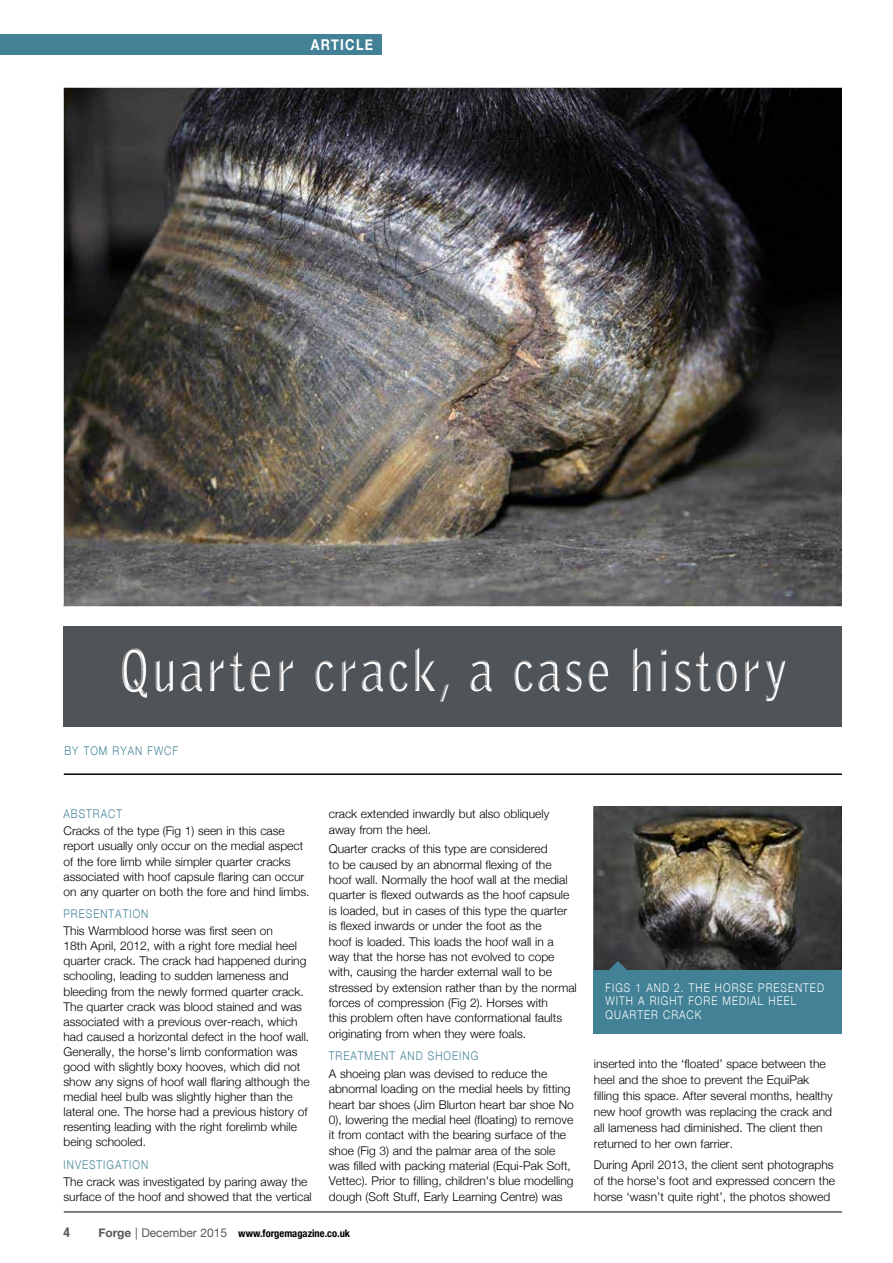
<style>
.page{position:relative;width:893px;height:1263px;background:#fff}
.page>*{position:absolute;margin:0;border:0;box-sizing:border-box;transform-origin:0 0}
.t1{font:700 58.5px "Bell Gothic Std";letter-spacing:.05em;color:#fff;scale:.85 1}
.t2{font:700 15px "Helvetica Neue";letter-spacing:.1em;color:#fff;scale:.85 1}
.t3{font:700 condensed 13.5px "Helvetica Neue";color:#58595b}
.t4{font:300 12px/15.5px "Helvetica Neue";color:#000}
.t5{font:300 12px "Helvetica Neue";letter-spacing:.1em;color:#428196;scale:.85 1}
.t6{font:300 12px "Helvetica Neue";letter-spacing:.1em;color:#fff;scale:.85 1}
.t7{font:700 condensed 10.5px "Helvetica Neue";color:#000}
.s1{font-stretch:normal;font-size:12px;color:#58595b}
.s2{font-weight:400;font-stretch:normal;font-size:12px;color:#58595b}
</style>
<div class="page">
<hr style="left:64px;top:1211px;width:778px;height:1px;background:#000">
<img style="left:64px;top:88px;width:777px;height:519px">
<div style="left:0;top:34px;width:381px;height:20px;background:#428196"></div>
<div style="left:64px;top:626px;width:778px;height:101px;background:#4f5458"></div>
<div style="left:90px;top:634px;width:727px;height:82px;background:#000;opacity:.75"></div>
<img style="left:594px;top:806px;width:248px;height:164px">
<div style="left:594px;top:970px;width:248px;height:63px;background:#428196"></div>
<svg style="left:594px;top:961px;width:48px;height:9px"></svg>
<hr style="left:64px;top:773px;width:778px;height:2px;background:#000">
<p class="t2" style="left:311px;top:36px;width:75px">ARTICLE</p>
<h1 class="t1" style="left:119px;top:635px;width:787px">Quarter crack, a case history</h1>
<p class="t5" style="left:64px;top:744px;width:76px">By Tom Ryan</p>
<p class="t5" style="left:147px;top:744px;width:37px">FWCF</p>
<p class="t5" style="left:64px;top:806px;width:19px">Abstract</p>
<p class="t4" style="left:64px;top:823px;width:247px">Cracks of the type (Fig 1) seen in this case report usually only occur on the medial aspect of the fore limb while simpler quarter cracks associated with hoof capsule flaring can occur on any quarter on both the fore and hind limbs.</p>
<p class="t5" style="left:64px;top:906px;width:18px">Presentation</p>
<p class="t4" style="left:64px;top:923px;width:248px">This Warmblood horse was first seen on<br>18th April, 2012, with a right fore medial heel quarter crack. The crack had happened during schooling, leading to sudden lameness and bleeding from the newly formed quarter crack.<br>The quarter crack was blood stained and was associated with a previous over-reach, which had caused a horizontal defect in the hoof wall.<br>Generally, the horse's limb conformation was good with slightly boxy hooves, which did not show any signs of hoof wall flaring although the medial heel bulb was slightly higher than the lateral one. The horse had a previous history of resenting leading with the right forelimb while being schooled.</p>
<p class="t5" style="left:64px;top:1157px;width:13px">Investigation</p>
<p class="t4" style="left:64px;top:1174px;width:250px">The crack was investigated by paring away the surface of the hoof and showed that the vertical</p>
<p class="t4" style="left:329px;top:806px;width:222px">crack extended inwardly but also obliquely away from the heel.</p>
<p class="t4" style="left:329px;top:841px;width:249px">Quarter cracks of this type are considered<br>to be caused by an abnormal flexing of the hoof wall. Normally the hoof wall at the medial quarter is flexed outwards as the hoof capsule is loaded, but in cases of this type the quarter is flexed inwards or under the foot as the<br>hoof is loaded. This loads the hoof wall in a way that the horse has not evolved to cope with, causing the harder external wall to be stressed by extension rather than by the normal forces of compression (Fig 2). Horses with<br>this problem often have conformational faults originating from when they were foals.</p>
<p class="t5" style="left:329px;top:1049px;width:18px">Treatment</p>
<p class="t5" style="left:400px;top:1049px;width:10px">and</p>
<p class="t5" style="left:428px;top:1049px;width:10px">shoeing</p>
<p class="t4" style="left:329px;top:1065px;width:246px">A shoeing plan was devised to reduce the abnormal loading on the medial heels by fitting heart bar shoes (Jim Blurton heart bar shoe No 0), lowering the medial heel (floating) to remove it from contact with the bearing surface of the shoe (Fig 3) and the palmar area of the sole was filled with packing material (Equi-Pak Soft, Vettec). Prior to filling, children's blue modelling dough (Soft Stuff, Early Learning Centre) was</p>
<p class="t4" style="left:594px;top:1055px;width:240px;line-height:16px">inserted into the ‘floated’ space between the heel and the shoe to prevent the EquiPak filling this space. After several months, healthy new hoof growth was replacing the crack and all lameness had diminished. The client then returned to her own farrier.</p>
<p class="t6" style="left:606px;top:980px;width:16px">Figs</p>
<p class="t6" style="left:635px;top:980px;width:23px">1 and</p>
<p class="t6" style="left:674px;top:980px;width:58px">2. The horse</p>
<p class="t6" style="left:758px;top:980px;width:10px">presented</p>
<p class="t6" style="left:606px;top:993px;width:9px">with</p>
<p class="t6" style="left:638px;top:993px;width:23px">a right</p>
<p class="t6" style="left:688px;top:993px;width:10px">fore</p>
<p class="t6" style="left:723px;top:993px;width:9px">medial</p>
<p class="t6" style="left:769px;top:993px;width:9px">heel</p>
<p class="t6" style="left:606px;top:1007px;width:29px">quarter</p>
<p class="t6" style="left:663px;top:1007px;width:10px">crac</p>
<p class="t6" style="left:695px;top:1007px;width:9px">k</p>
<p class="t4" style="left:594px;top:1156px;width:243px;line-height:16px">During April 2013, the client sent photographs of the horse's foot and expressed concern the horse ‘wasn’t quite right’, the photos showed</p>
<p class="t3" style="left:64px;top:1223px;width:8px">4</p>
<p class="t7" style="left:98px;top:1227px;width:253px"><span class="s1">Forge</span> <span class="s2">| December 2015</span> www.forgemagazine.co.uk</p>
</div>
